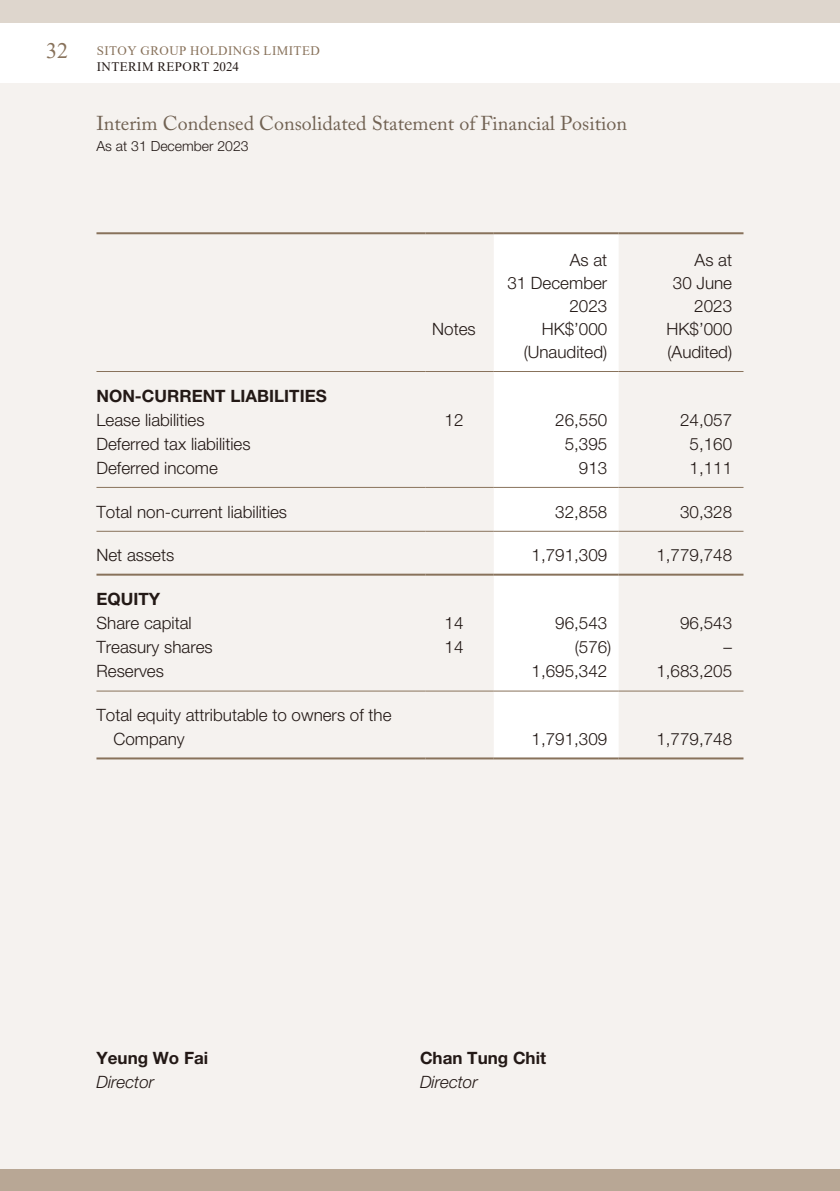
<style>
.page{position:relative;width:840px;height:1191px;background:#fff}
.page>*{position:absolute;margin:0;border:0;box-sizing:border-box;transform-origin:0 0}
.t1{font:22px "Times New Roman";color:#88725b}
.t2{font:20px "Adobe Caslon Pro";color:#716253}
.t3{font:300 17px/23px "Helvetica Neue LT Std";color:#231916;text-align:right}
.t4{font:700 17px "Helvetica Neue LT Std";color:#231916}
.t5{font:italic 300 17px "Helvetica Neue LT Std";color:#231916}
.t6{font:300 14px "Helvetica Neue LT Std";color:#231916}
.t7{font:13px "Times New Roman";letter-spacing:.035em;color:#88725b}
.t8{font:13px "Times New Roman";letter-spacing:.035em;color:#231916}
</style>
<div class="page">
<div style="left:0;top:84px;width:839px;height:1107px;background:#f5f2ef"></div>
<div style="left:0;top:1169px;width:839px;height:22px;background:#b8a795"></div>
<div style="left:0;top:0;width:839px;height:23px;background:#ded6cd"></div>
<div style="left:493px;top:234px;width:125px;height:523px;background:#fff"></div>
<hr style="left:96px;top:232px;width:329px;height:2px;background:#88725b">
<hr style="left:425px;top:232px;width:68px;height:2px;background:#88725b">
<hr style="left:493px;top:232px;width:125px;height:2px;background:#88725b">
<hr style="left:618px;top:232px;width:125px;height:2px;background:#88725b">
<hr style="left:96px;top:371px;width:329px;height:1px;background:#88725b">
<hr style="left:425px;top:371px;width:68px;height:1px;background:#88725b">
<hr style="left:493px;top:371px;width:125px;height:1px;background:#88725b">
<hr style="left:618px;top:371px;width:125px;height:1px;background:#88725b">
<hr style="left:96px;top:487px;width:329px;height:1px;background:#88725b">
<hr style="left:425px;top:487px;width:68px;height:1px;background:#88725b">
<hr style="left:493px;top:487px;width:125px;height:1px;background:#88725b">
<hr style="left:618px;top:487px;width:125px;height:1px;background:#88725b">
<hr style="left:96px;top:531px;width:329px;height:1px;background:#88725b">
<hr style="left:425px;top:531px;width:68px;height:1px;background:#88725b">
<hr style="left:493px;top:531px;width:125px;height:1px;background:#88725b">
<hr style="left:618px;top:531px;width:125px;height:1px;background:#88725b">
<hr style="left:96px;top:573px;width:329px;height:2px;background:#88725b">
<hr style="left:425px;top:573px;width:68px;height:2px;background:#88725b">
<hr style="left:493px;top:573px;width:125px;height:2px;background:#88725b">
<hr style="left:618px;top:573px;width:125px;height:2px;background:#88725b">
<hr style="left:96px;top:690px;width:329px;height:1px;background:#88725b">
<hr style="left:425px;top:690px;width:68px;height:1px;background:#88725b">
<hr style="left:493px;top:690px;width:125px;height:1px;background:#88725b">
<hr style="left:618px;top:690px;width:125px;height:1px;background:#88725b">
<hr style="left:96px;top:757px;width:329px;height:2px;background:#88725b">
<hr style="left:425px;top:757px;width:68px;height:2px;background:#88725b">
<hr style="left:493px;top:757px;width:125px;height:2px;background:#88725b">
<hr style="left:618px;top:757px;width:125px;height:2px;background:#88725b">
<p class="t1" style="left:46px;top:35px;width:24px">32</p>
<p class="t7" style="left:97px;top:41px;width:224px">SITOY GROUP HOLDINGS LIMITED</p>
<p class="t8" style="left:97px;top:57px;width:144px">INTERIM REPORT 2024</p>
<p class="t2" style="left:96px;top:112px;width:532px">Interim Condensed Consolidated Statement of Financial Position</p>
<p class="t6" style="left:96px;top:138px;width:153px">As at 31 December 2023</p>
<p class="t3" style="left:507px;top:248px;width:101px">As at<br>31 December<br>2023</p>
<p class="t3" style="left:672px;top:248px;width:61px">As at<br>30 June<br>2023</p>
<p class="t3" style="left:432px;top:317px;width:45px">Notes</p>
<p class="t3" style="left:541px;top:317px;width:67px">HK$’000</p>
<p class="t3" style="left:666px;top:317px;width:67px">HK$’000</p>
<p class="t3" style="left:523px;top:340px;width:85px">(Unaudited)</p>
<p class="t3" style="left:667px;top:340px;width:66px">(Audited)</p>
<p class="t4" style="left:96px;top:385px;width:232px">NON-CURRENT LIABILITIES</p>
<p class="t3" style="left:96px;top:408px;width:109px">Lease liabilities</p>
<p class="t3" style="left:444px;top:408px;width:20px">12</p>
<p class="t3" style="left:555px;top:408px;width:53px">26,550</p>
<p class="t3" style="left:679px;top:408px;width:53px">24,057</p>
<p class="t3" style="left:96px;top:432px;width:155px">Deferred tax liabilities</p>
<p class="t3" style="left:564px;top:432px;width:44px">5,395</p>
<p class="t3" style="left:689px;top:432px;width:44px">5,160</p>
<p class="t3" style="left:96px;top:456px;width:123px">Deferred income</p>
<p class="t3" style="left:578px;top:456px;width:30px">913</p>
<p class="t3" style="left:689px;top:456px;width:44px">1,111</p>
<p class="t3" style="left:96px;top:499px;width:192px">Total non-current liabilities</p>
<p class="t3" style="left:555px;top:499px;width:53px">32,858</p>
<p class="t3" style="left:679px;top:499px;width:53px">30,328</p>
<p class="t3" style="left:96px;top:543px;width:79px">Net assets</p>
<p class="t3" style="left:531px;top:543px;width:77px">1,791,309</p>
<p class="t3" style="left:656px;top:543px;width:77px">1,779,748</p>
<p class="t4" style="left:96px;top:588px;width:65px">EQUITY</p>
<p class="t3" style="left:96px;top:611px;width:97px">Share capital</p>
<p class="t3" style="left:444px;top:611px;width:20px">14</p>
<p class="t3" style="left:555px;top:611px;width:53px">96,543</p>
<p class="t3" style="left:679px;top:611px;width:53px">96,543</p>
<p class="t3" style="left:96px;top:635px;width:118px">Treasury shares</p>
<p class="t3" style="left:444px;top:635px;width:20px">14</p>
<p class="t3" style="left:574px;top:635px;width:38px">(576)</p>
<p class="t3" style="left:723px;top:635px;width:10px">–</p>
<p class="t3" style="left:96px;top:659px;width:69px">Reserves</p>
<p class="t3" style="left:531px;top:659px;width:77px">1,695,342</p>
<p class="t3" style="left:656px;top:659px;width:77px">1,683,205</p>
<p class="t3" style="left:113px;top:703px;width:279px;line-height:24px;text-align:left;text-indent:-17px">Total equity attributable to owners of the<br>Company</p>
<p class="t3" style="left:531px;top:727px;width:77px">1,791,309</p>
<p class="t3" style="left:656px;top:727px;width:77px">1,779,748</p>
<p class="t4" style="left:96px;top:1047px;width:113px">Yeung Wo Fai</p>
<p class="t4" style="left:420px;top:1047px;width:127px">Chan Tung Chit</p>
<p class="t5" style="left:96px;top:1072px;width:59px">Director</p>
<p class="t5" style="left:420px;top:1072px;width:59px">Director</p>
</div>
